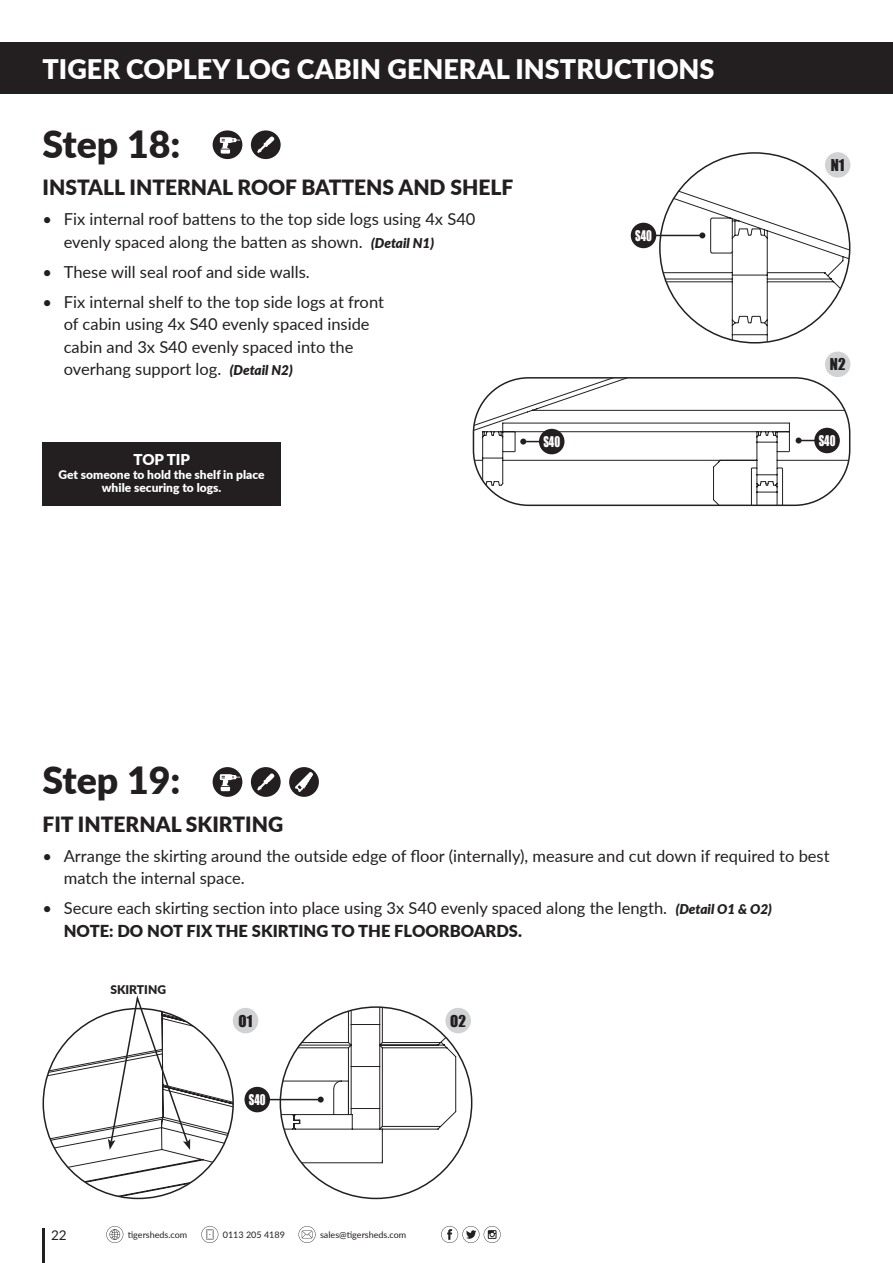
<style>
.page{position:relative;width:893px;height:1263px;background:#fff}
.page>*{position:absolute;margin:0;border:0;box-sizing:border-box;transform-origin:0 0}
.t1{font:900 37.5px "Lato";letter-spacing:-.005em;color:#231f20}
.t2{font:900 27px "Lato";color:#fff}
.t3{font:900 21px "Lato";color:#231f20}
.t4{font:16.5px/22.5px "Lato";color:#231f20}
.t5{font:15px "Impact";color:#231f20}
.t6{font:900 15px "Lato";color:#fff}
.t7{font:13.5px "Impact";color:#fff;scale:.8 1}
.t8{font:13.5px "Lato";color:#231f20}
.t9{font:900 12px/13.5px "Lato";color:#fff;text-align:center}
.t10{font:900 12px "Lato";color:#231f20}
.t11{font:9px "Lato";color:#231f20}
.s1{font-weight:900;font-style:italic;font-size:13.5px}
.s2{font-weight:900}
</style>
<div class="page">
<div style="left:0;top:43px;width:893px;height:51px;background:#231f20"></div>
<hr style="left:43px;top:1229px;width:2px;height:34px;background:#231f20">
<svg style="left:441px;top:1226px;width:60px;height:17px"></svg>
<svg style="left:201px;top:1226px;width:17px;height:17px"></svg>
<svg style="left:299px;top:1226px;width:17px;height:17px"></svg>
<svg style="left:106px;top:1226px;width:17px;height:17px"></svg>
<div style="left:213px;top:130px;width:29px;height:29px;background:#231f20;border-radius:50%"></div>
<svg style="left:220px;top:137px;width:20px;height:17px"></svg>
<div style="left:251px;top:130px;width:30px;height:29px;background:#231f20;border-radius:50%"></div>
<svg style="left:257px;top:137px;width:17px;height:16px"></svg>
<div style="left:825px;top:152px;width:25px;height:26px;background:#d1d2d4;border-radius:50%"></div>
<hr style="left:645px;top:235px;width:57px;height:1px;background:#231f20">
<svg style="left:660px;top:177px;width:190px;height:166px"></svg>
<div style="left:631px;top:223px;width:25px;height:25px;background:#231f20;border-radius:50%"></div>
<svg style="left:473px;top:378px;width:377px;height:127px"></svg>
<div style="left:473px;top:377px;width:377px;height:129px;border:2px solid #231f20;border-radius:55px"></div>
<div style="left:825px;top:352px;width:25px;height:25px;background:#d1d2d4;border-radius:50%"></div>
<div style="left:43px;top:442px;width:238px;height:64px;background:#231f20"></div>
<svg style="left:483px;top:431px;width:307px;height:55px"></svg>
<div style="left:539px;top:429px;width:25px;height:25px;background:#231f20;border-radius:50%"></div>
<svg style="left:796px;top:437px;width:18px;height:6px"></svg>
<div style="left:814px;top:428px;width:26px;height:25px;background:#231f20;border-radius:50%"></div>
<div style="left:289px;top:767px;width:30px;height:30px;background:#231f20;border-radius:50%"></div>
<svg style="left:295px;top:772px;width:18px;height:20px"></svg>
<div style="left:213px;top:767px;width:29px;height:30px;background:#231f20;border-radius:50%"></div>
<svg style="left:220px;top:774px;width:20px;height:17px"></svg>
<div style="left:251px;top:767px;width:30px;height:30px;background:#231f20;border-radius:50%"></div>
<svg style="left:257px;top:773px;width:17px;height:17px"></svg>
<div style="left:233px;top:1008px;width:25px;height:25px;background:#d1d2d4;border-radius:50%"></div>
<div style="left:445px;top:1008px;width:26px;height:25px;background:#d1d2d4;border-radius:50%"></div>
<hr style="left:259px;top:1099px;width:62px;height:1px;background:#231f20">
<svg style="left:280px;top:1007px;width:177px;height:156px"></svg>
<div style="left:244px;top:1087px;width:26px;height:25px;background:#231f20;border-radius:50%"></div>
<svg style="left:43px;top:995px;width:190px;height:203px"></svg>
<h2 class="t2" style="left:43px;top:49px;width:674px">TIGER COPLEY LOG CABIN GENERAL INSTRUCTIONS</h2>
<h1 class="t1" style="left:43px;top:116px;width:140px">Step 18:</h1>
<p class="t3" style="left:43px;top:172px;width:472px">INSTALL INTERNAL ROOF BATTENS AND SHELF</p>
<p class="t4" style="left:64px;top:207px;width:413px;text-indent:-21px">• Fix internal roof battens to the top side logs using 4x S40 evenly spaced along the batten as shown. <span class="s1">(Detail N1)</span></p>
<p class="t4" style="left:43px;top:260px;width:269px">• These will seal roof and side walls.</p>
<p class="t4" style="left:64px;top:290px;width:322px;text-indent:-21px">• Fix internal shelf to the top side logs at front of cabin using 4x S40 evenly spaced inside cabin and 3x S40 evenly spaced into the overhang support log. <span class="s1">(Detail N2)</span></p>
<p class="t7" style="left:635px;top:225px;width:22px">S40</p>
<p class="t5" style="left:831px;top:153px;width:15px">N1</p>
<p class="t5" style="left:830px;top:353px;width:17px">N2</p>
<p class="t6" style="left:134px;top:448px;width:58px">TOP TIP</p>
<p class="t9" style="left:59px;top:467px;width:207px">Get someone to hold the shelf in place while securing to logs.</p>
<p class="t7" style="left:543px;top:431px;width:22px">S40</p>
<p class="t7" style="left:819px;top:430px;width:22px">S40</p>
<h1 class="t1" style="left:43px;top:752px;width:140px">Step 19:</h1>
<p class="t3" style="left:43px;top:808px;width:242px">FIT INTERNAL SKIRTING</p>
<p class="t4" style="left:64px;top:844px;width:767px;text-indent:-21px">• Arrange the skirting around the outside edge of floor (internally), measure and cut down if required to best match the internal space.</p>
<p class="t4" style="left:64px;top:896px;width:710px;text-indent:-21px">• Secure each skirting section into place using 3x S40 evenly spaced along the length. <span class="s1">(Detail O1 &amp; O2)<br></span><span class="s2">NOTE: DO NOT FIX THE SKIRTING TO THE FLOORBOARDS.</span></p>
<p class="t10" style="left:110px;top:980px;width:57px">SKIRTING</p>
<p class="t5" style="left:239px;top:1009px;width:15px">O1</p>
<p class="t5" style="left:450px;top:1009px;width:17px">O2</p>
<p class="t7" style="left:249px;top:1089px;width:22px">S40</p>
<p class="t8" style="left:51px;top:1225px;width:17px">22</p>
<p class="t11" style="left:128px;top:1228px;width:61px">tigersheds.com</p>
<p class="t11" style="left:223px;top:1228px;width:64px">0113 205 4189</p>
<p class="t11" style="left:320px;top:1228px;width:88px">sales@tigersheds.com</p>
</div>
